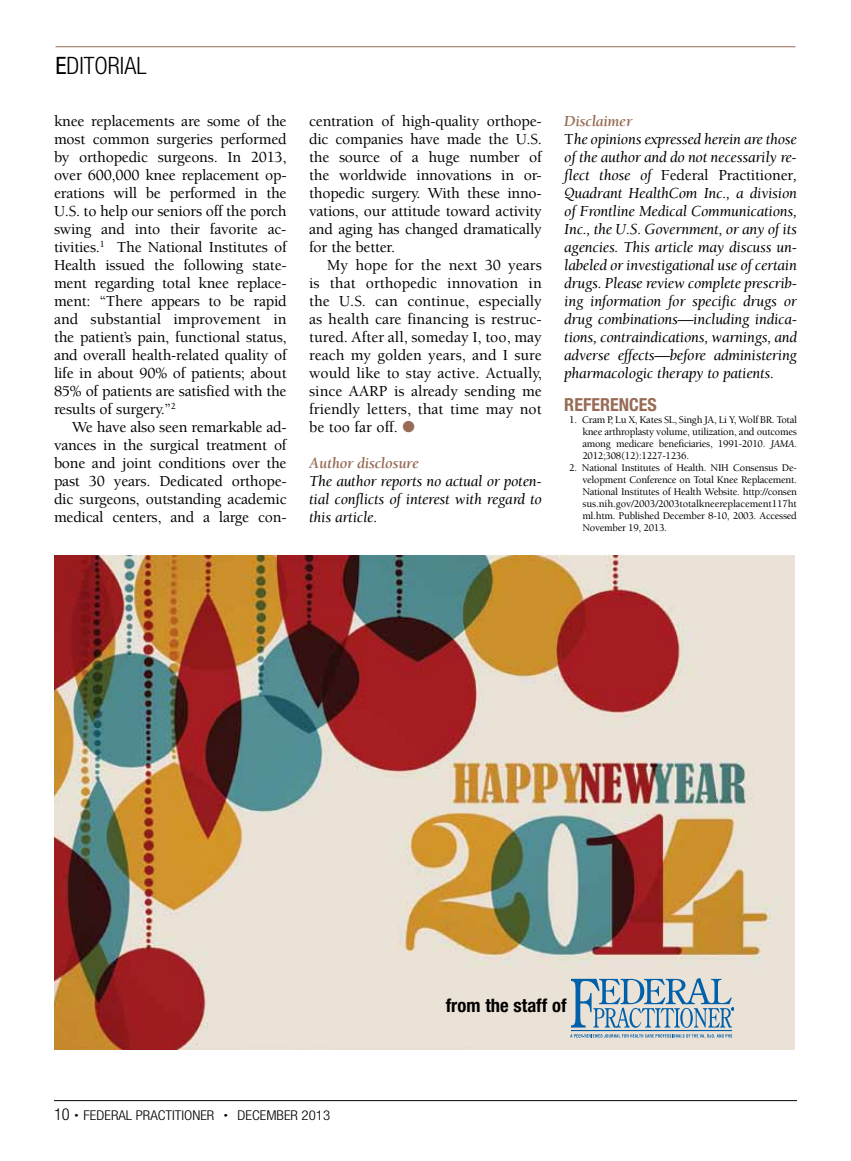
<style>
.page{position:relative;width:851px;height:1161px;background:#fff}
.page>*{position:absolute;margin:0;border:0;box-sizing:border-box;transform-origin:0 0}
.t1{font:300 condensed 24px "Helvetica Neue LT Std";color:#000}
.t2{font:700 condensed 18.6px "Helvetica Neue LT Std";color:#000}
.t3{font:700 condensed 18px "Helvetica Neue LT Std";color:#976b55}
.t4{font:500 15.75px/18px "Berkeley Std";letter-spacing:-.015em;color:#000;text-align:justify}
.t5{font:italic 15.75px/18px "Berkeley Std";letter-spacing:-.015em;color:#000;text-align:justify}
.t6{font:italic 700 15.75px "Berkeley Std";letter-spacing:-.015em;color:#976b55}
.t7{font:300 condensed 13.5px "Helvetica Neue LT Std";color:#000;scale:1.1 1}
.t8{font:500 10.5px/12px "Berkeley Std";letter-spacing:-.025em;color:#000;text-align:justify}
.s1{font-weight:400}
.s2{color:#976b55}
.s3{font-weight:700;color:#976b55}
.s4{font-weight:500;font-style:normal}
.s5{font-weight:400;font-style:italic}
.s6{font-size:16.5px}
.s7{font-size:7.5px}
</style>
<div class="page">
<hr style="left:54px;top:1100px;width:742px;height:1px;background:#000">
<hr style="left:56px;top:46px;width:739px;height:1px;background:#976b55">
<img style="left:54px;top:556px;width:740px;height:493px">
<hr style="left:571px;top:1030px;width:161px;height:1px;background:#0060a9">
<svg style="left:570px;top:1034px;width:162px;height:4px"></svg>
<svg style="left:571px;top:978px;width:162px;height:50px;background:#a4bbc9"></svg>
<h1 class="t1" style="left:56px;top:52px;width:93px"><span class="s1">E</span>DITORIAL</h1>
<p class="t4" style="left:54px;top:112px;width:234px">knee replacements are some of the most common surgeries performed by orthopedic surgeons. In 2013, over 600,000 knee replacement op&shy;erations will be performed in the U.S. to help our seniors off the porch swing and into their favorite ac&shy;tivities.<sup>1</sup> The National Institutes of Health issued the following state&shy;ment regarding total knee replace&shy;ment: “There appears to be rapid and substantial improvement in the patient’s pain, functional status, and overall health-related quality of life in about 90% of patients; about 85% of patients are satisfied with the results of surgery.”<sup>2</sup></p>
<p class="t4" style="left:54px;top:418px;width:234px;text-indent:18px">We have also seen remarkable ad&shy;vances in the surgical treatment of bone and joint conditions over the past 30 years. Dedicated orthope&shy;dic surgeons, outstanding academic medical centers, and a large con-</p>
<p class="t4" style="left:309px;top:112px;width:234px">centration of high-quality orthope&shy;dic companies have made the U.S. the source of a huge number of the worldwide innovations in or&shy;thopedic surgery. With these inno&shy;vations, our attitude toward activity and aging has changed dramatically for the better.</p>
<p class="t4" style="left:309px;top:256px;width:234px;text-indent:18px">My hope for the next 30 years is that orthopedic innovation in the U.S. can continue, especially as health care financing is restruc&shy;tured. After all, someday I, too, may reach my golden years, and I sure would like to stay active. Actually, since AARP is already sending me friendly letters, that time may not be too far off. <span class="s2">●</span></p>
<p class="t6" style="left:309px;top:455px;width:111px">Author disclosure</p>
<p class="t5" style="left:309px;top:472px;width:234px">The author reports no actual or poten&shy;tial conflicts of interest with regard to this article.</p>
<p class="t5" style="left:564px;top:112px;width:234px;text-align:left"><span class="s3">Disclaimer<br></span><span class="s4">T</span>he opinions expressed herein are those of the author and do not necessarily re&shy;flect those of <span class="s4">Federal Practitioner</span>, Quadrant HealthCom Inc., a division of Frontline Medical Communications, Inc., the U.S. Government, or any of its agencies. This article may discuss un&shy;labeled or investigational use of certain drugs. Please review complete prescrib&shy;ing information for specific drugs or drug combinations—including indica&shy;tions, contraindications, warnings, and adverse effects—before administering pharmacologic therapy to patients.</p>
<p class="t3" style="left:564px;top:394px;width:94px">ReferenceS</p>
<p class="t8" style="left:582px;top:414px;width:216px;text-indent:-13px">1. Cram P, Lu X, Kates SL, Singh JA, Li Y, Wolf BR. Total knee arthroplasty volume, utilization, and outcomes among medicare beneficiaries, 1991-2010. <span class="s5">JAMA.<br></span>2012;308(12):1227-1236.</p>
<p class="t8" style="left:582px;top:462px;width:216px;text-indent:-13px">2. National Institutes of Health. NIH Consensus De&shy;velopment Conference on Total Knee Replacement.<br>National Institutes of Health Website. http://consen sus.nih.gov/2003/2003totalkneereplacement117ht ml.htm. Published December 8-10, 2003. Accessed November 19, 2013.</p>
<p class="t2" style="left:446px;top:994px;width:122px">from the staff of</p>
<p class="t7" style="left:54px;top:1107px;width:147px"><span class="s6">10</span> <span class="s7">•</span> FEDERAL PRACTITIONER</p>
<p class="t7" style="left:224px;top:1107px;width:98px"><span class="s7">•</span> DECEMBER 2013</p>
</div>
